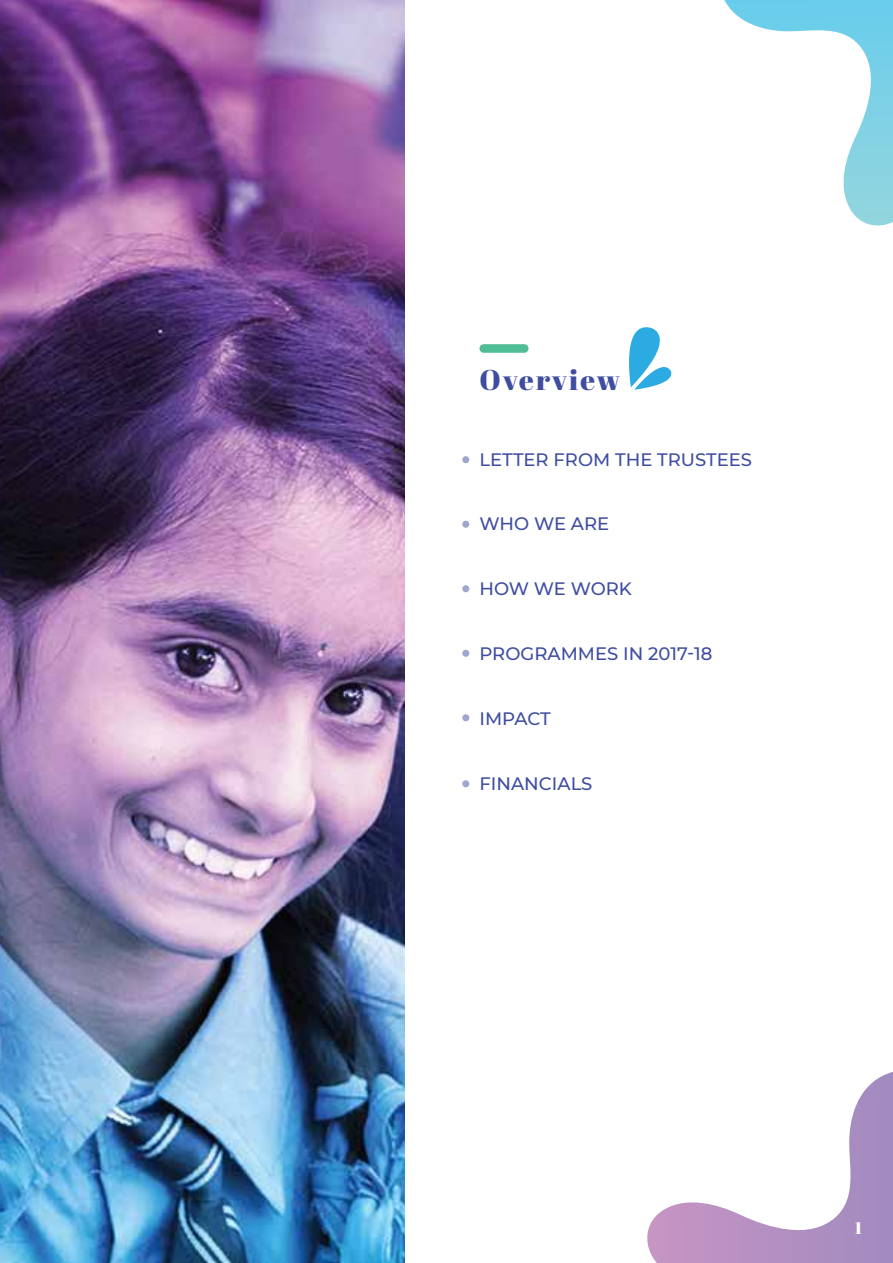
<style>
.page{position:relative;width:893px;height:1263px;background:#fff}
.page>*{position:absolute;margin:0;border:0;box-sizing:border-box;transform-origin:0 0}
.t1{font:28.5px "Abril Fatface";letter-spacing:.065em;color:#3f4da1}
.t2{font:500 18px "Montserrat";color:#3f4da1}
.t3{font:16.5px "Abril Fatface";color:#fff}
</style>
<div class="page">
<div style="left:479px;top:344px;width:49px;height:9px;background:#4fbd96;border-radius:4px"></div>
<img style="left:0;top:0;width:405px;height:1263px">
<svg style="left:724px;top:0;width:169px;height:226px"></svg>
<svg style="left:647px;top:1072px;width:246px;height:191px"></svg>
<svg style="left:629px;top:327px;width:43px;height:63px"></svg>
<div style="left:462px;top:456px;width:7px;height:7px;background:#9fa6d0;border-radius:50%"></div>
<div style="left:462px;top:521px;width:7px;height:7px;background:#9fa6d0;border-radius:50%"></div>
<div style="left:462px;top:585px;width:7px;height:7px;background:#9fa6d0;border-radius:50%"></div>
<div style="left:462px;top:650px;width:7px;height:7px;background:#9fa6d0;border-radius:50%"></div>
<div style="left:462px;top:714px;width:7px;height:7px;background:#9fa6d0;border-radius:50%"></div>
<div style="left:462px;top:780px;width:7px;height:7px;background:#9fa6d0;border-radius:50%"></div>
<h1 class="t1" style="left:479px;top:359px;width:142px">Overview</h1>
<p class="t2" style="left:479px;top:447px;width:274px">LETTER FROM THE TRUSTEES</p>
<p class="t2" style="left:479px;top:511px;width:131px">WHO WE ARE</p>
<p class="t2" style="left:479px;top:576px;width:154px">HOW WE WORK</p>
<p class="t2" style="left:479px;top:641px;width:235px">PROGRAMMES IN 2017-18</p>
<p class="t2" style="left:479px;top:706px;width:73px">IMPACT</p>
<p class="t2" style="left:479px;top:771px;width:114px">FINANCIALS</p>
<p class="t3" style="left:855px;top:1217px;width:9px">1</p>
</div>
